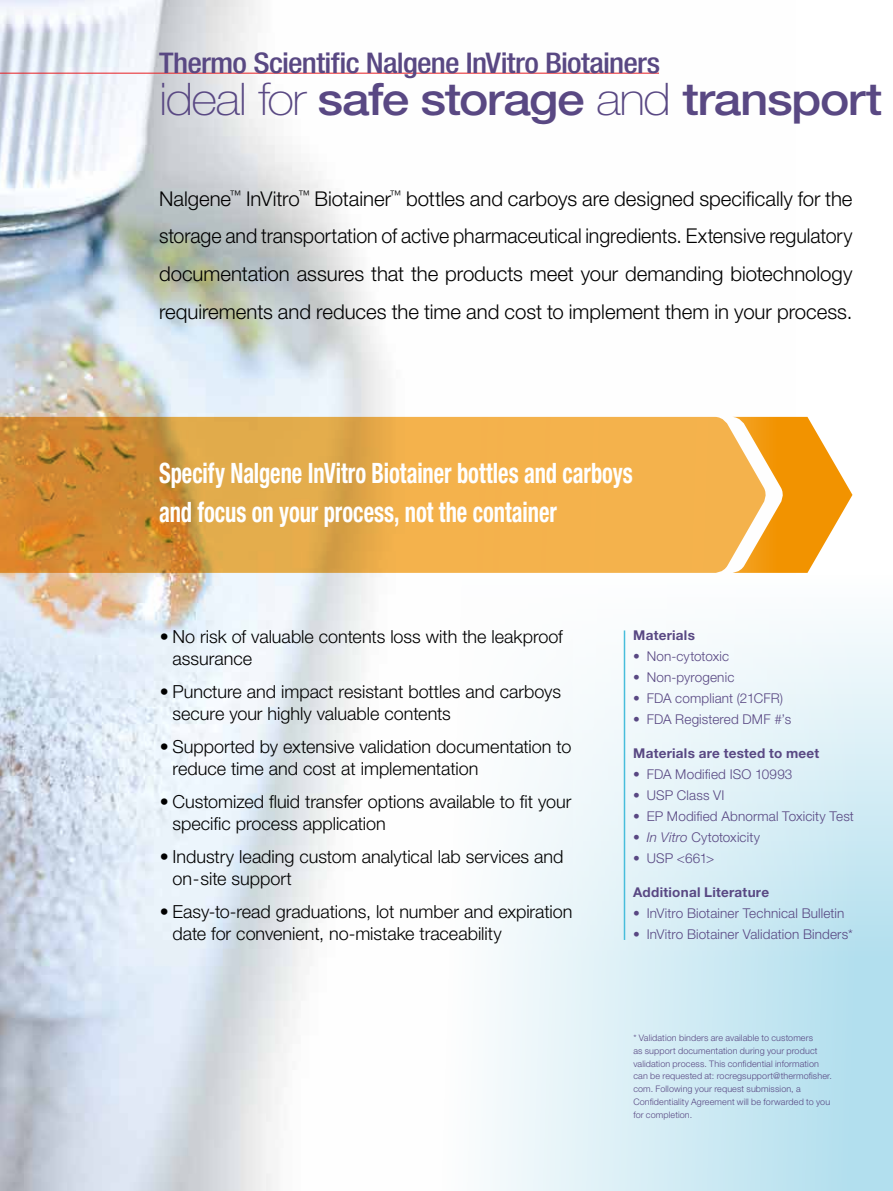
<style>
.page{position:relative;width:893px;height:1191px;background:#fff}
.page>*{position:absolute;margin:0;border:0;box-sizing:border-box;transform-origin:0 0}
.t1{font:500 45px "Helvetica Neue LT Std";letter-spacing:-.03em;color:#594883;scale:1.1 1}
.t2{font:500 condensed 28.5px "Helvetica Neue LT Std";letter-spacing:-.025em;color:#594883;scale:1.1 1}
.t3{font:700 condensed 28.2px/39px "Helvetica Neue LT Std";color:#fff;scale:.8 1}
.t4{font:300 20.4px/37.5px "Helvetica Neue LT Std";color:#000;text-align:justify}
.t5{font:300 18px/22px "Helvetica Neue LT Std";color:#000}
.t6{font:300 13.5px "Helvetica Neue LT Std";letter-spacing:.01em;color:#594883}
.t7{font:700 13.5px "Helvetica Neue LT Std";letter-spacing:.02em;color:#594883}
.t8{font:300 9px/12.8px "Helvetica Neue LT Std";letter-spacing:.015em;color:#594883}
.s1{font-weight:100}
.s2{font-style:italic}
</style>
<div class="page">
<svg style="left:795px;top:416px;width:98px;height:775px"></svg>
<img style="left:0;top:0;width:795px;height:1191px">
<hr style="left:0;top:73px;width:659px;height:1px;background:#e71e22">
<svg style="left:0;top:417px;width:732px;height:156px;background:#e5a544"></svg>
<svg style="left:732px;top:417px;width:120px;height:156px"></svg>
<hr style="left:624px;top:630px;width:1px;height:310px;background:#47bddb">
<h2 class="t2" style="left:159px;top:46px;width:457px">Thermo Scientific Nalgene InVitro Biotainers</h2>
<h1 class="t1" style="left:159px;top:72px;width:659px"><span class="s1">ideal for</span> safe storage <span class="s1">and</span> transport</h1>
<p class="t4" style="left:159px;top:179px;width:695px">Nalgene<sup>™</sup> InVitro<sup>™</sup> Biotainer<sup>™</sup> bottles and carboys are designed specifically for the storage and transportation of active pharmaceutical ingredients. Extensive regulatory documentation assures that the products meet your demanding biotechnology requirements and reduces the time and cost to implement them in your process.</p>
<h3 class="t3" style="left:159px;top:453px;width:594px">Specify Nalgene InVitro Biotainer bottles and carboys and focus on your process, not the container</h3>
<p class="t5" style="left:173px;top:625px;width:392px;text-indent:-14px">• No risk of valuable contents loss with the leakproof assurance</p>
<p class="t5" style="left:173px;top:680px;width:390px;text-indent:-14px">• Puncture and impact resistant bottles and carboys secure your highly valuable contents</p>
<p class="t5" style="left:173px;top:735px;width:400px;text-indent:-14px">• Supported by extensive validation documentation to reduce time and cost at implementation</p>
<p class="t5" style="left:173px;top:790px;width:400px;text-indent:-14px">• Customized fluid transfer options available to fit your specific process application</p>
<p class="t5" style="left:173px;top:845px;width:392px;text-indent:-14px">• Industry leading custom analytical lab services and on-site support</p>
<p class="t5" style="left:173px;top:900px;width:401px;text-indent:-14px">• Easy-to-read graduations, lot number and expiration date for convenient, no-mistake traceability</p>
<p class="t7" style="left:633px;top:627px;width:63px">Materials</p>
<p class="t6" style="left:633px;top:648px;width:97px">• Non-cytotoxic</p>
<p class="t6" style="left:633px;top:669px;width:103px">• Non-pyrogenic</p>
<p class="t6" style="left:633px;top:690px;width:151px">• FDA compliant (21CFR)</p>
<p class="t6" style="left:633px;top:711px;width:159px">• FDA Registered DMF #’s</p>
<p class="t7" style="left:633px;top:744px;width:188px">Materials are tested to meet</p>
<p class="t6" style="left:633px;top:766px;width:161px">• FDA Modified ISO 10993</p>
<p class="t6" style="left:633px;top:787px;width:93px">• USP Class VI</p>
<p class="t6" style="left:633px;top:808px;width:222px">• EP Modified Abnormal Toxicity Test</p>
<p class="t6" style="left:633px;top:829px;width:128px"><span class="s2">• In Vitro</span> Cytotoxicity</p>
<p class="t6" style="left:633px;top:850px;width:83px">• USP &lt;661&gt;</p>
<p class="t7" style="left:633px;top:883px;width:138px">Additional Literature</p>
<p class="t6" style="left:633px;top:904px;width:213px">• InVitro Biotainer Technical Bulletin</p>
<p class="t6" style="left:633px;top:925px;width:221px">• InVitro Biotainer Validation Binders*</p>
<p class="t8" style="left:633px;top:1031px;width:200px">* Validation binders are available to customers<br>as support documentation during your product validation process. This confidential information can be requested at: rocregsupport@thermofisher. com. Following your request submission, a Confidentiality Agreement will be forwarded to you for completion.</p>
</div>
